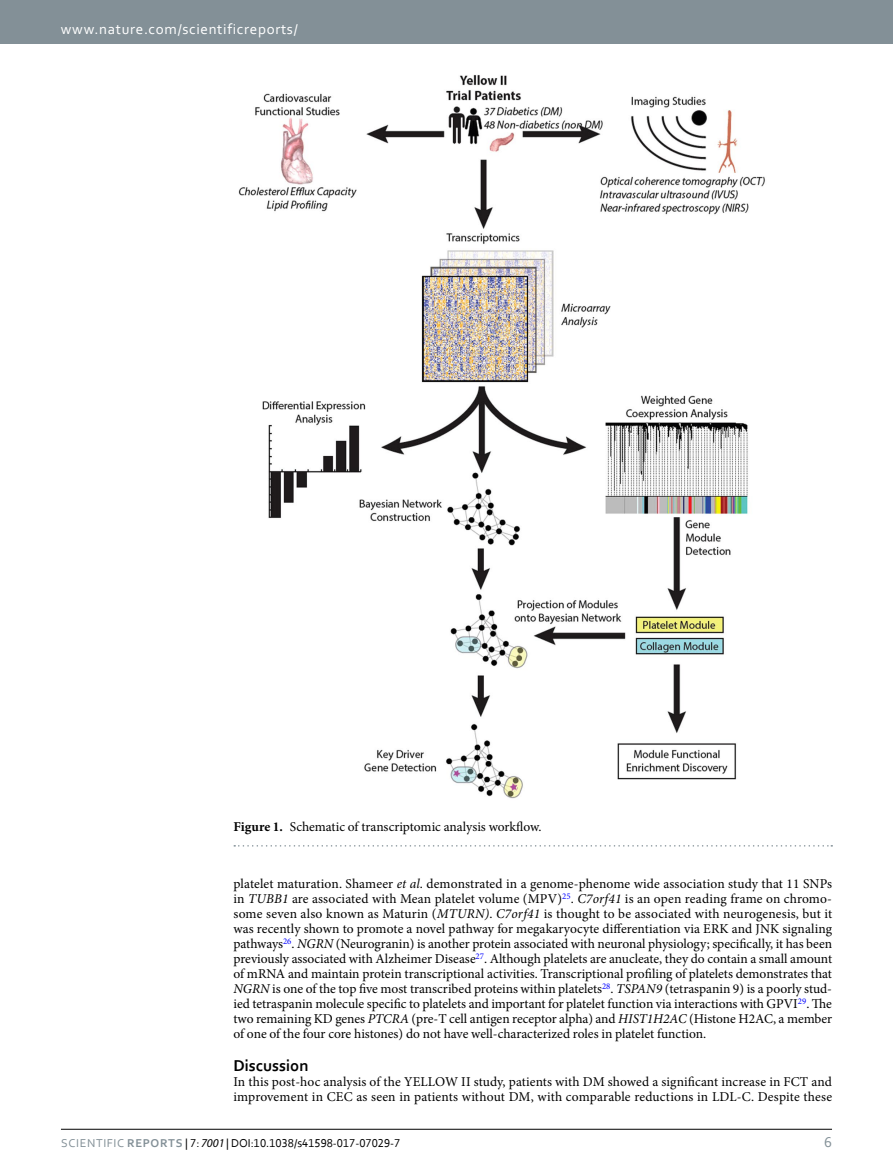
<style>
.page{position:relative;width:893px;height:1174px;background:#fff}
.page>*{position:absolute;margin:0;border:0;box-sizing:border-box;transform-origin:0 0}
.t1{font:700 16.5px "Corbel";color:#000}
.t2{font:15px "Corbel 2";letter-spacing:.045em;color:#fff}
.t3{font:15px "Corbel 2";color:#839097}
.t4{font:13.5px/15px "Minion Pro";letter-spacing:.005em;color:#000;text-align:justify}
.t5{font:12px "Corbel";color:#000}
.s1{font-weight:700}
.s2{font-style:italic}
.s3{font-family:"Corbel 2";color:#839097}
.s4{font-family:"Corbel Bold 2";color:#839097}
.s5{font-family:"Myriad Pro";font-style:italic}
</style>
<div class="page">
<div style="left:0;top:0;width:893px;height:43px;background:#839097"></div>
<hr style="left:61px;top:1129px;width:771px;height:1px;background:#000">
<img style="left:238px;top:75px;width:527px;height:724px">
<svg style="left:234px;top:845px;width:598px;height:1px"></svg>
<p class="t2" style="left:61px;top:19px;width:238px">www.nature.com/scientificreports/</p>
<p class="t4" style="left:233px;top:819px;width:309px"><span class="s1">Figure 1.</span> Schematic of transcriptomic analysis workflow.</p>
<p class="t4" style="left:233px;top:876px;width:600px">platelet maturation. Shameer <span class="s2">et al</span>. demonstrated in a genome-phenome wide association study that 11 SNPs in <span class="s2">TUBB1</span> are associated with Mean platelet volume (MPV)<sup>25</sup>. <span class="s2">C7orf41</span> is an open reading frame on chromo&shy;some seven also known as Maturin (<span class="s2">MTURN)</span>. <span class="s2">C7orf41</span> is thought to be associated with neurogenesis, but it was recently shown to promote a novel pathway for megakaryocyte differentiation via ERK and JNK signaling pathways<sup>26</sup>. <span class="s2">NGRN</span> (Neurogranin) is another protein associated with neuronal physiology; specifically, it has been previously associated with Alzheimer Disease<sup>27</sup>. Although platelets are anucleate, they do contain a small amount of mRNA and maintain protein transcriptional activities. Transcriptional profiling of platelets demonstrates that <span class="s2">NGRN</span> is one of the top five most transcribed proteins within platelets<sup>28</sup>. <span class="s2">TSPAN9</span> (tetraspanin 9) is a poorly stud&shy;ied tetraspanin molecule specific to platelets and important for platelet function via interactions with GPVI<sup>29</sup>. The two remaining KD genes <span class="s2">PTCRA</span> (pre-T cell antigen receptor alpha) and <span class="s2">HIST1H2AC</span> (Histone H2AC, a member of one of the four core histones) do not have well-characterized roles in platelet function.</p>
<p class="t1" style="left:233px;top:1055px;width:77px">Discussion</p>
<p class="t4" style="left:233px;top:1074px;width:600px">In this post-hoc analysis of the YELLOW II study, patients with DM showed a significant increase in FCT and improvement in CEC as seen in patients without DM, with comparable reductions in LDL-C. Despite these</p>
<p class="t5" style="left:61px;top:1135px;width:341px"><span class="s3">SCIeNtIfIC</span> <span class="s4">REPORTS</span> | 7: <span class="s5">7001</span> | DOI:10.1038/s41598-017-07029-7</p>
<p class="t3" style="left:824px;top:1132px;width:9px">6</p>
</div>
